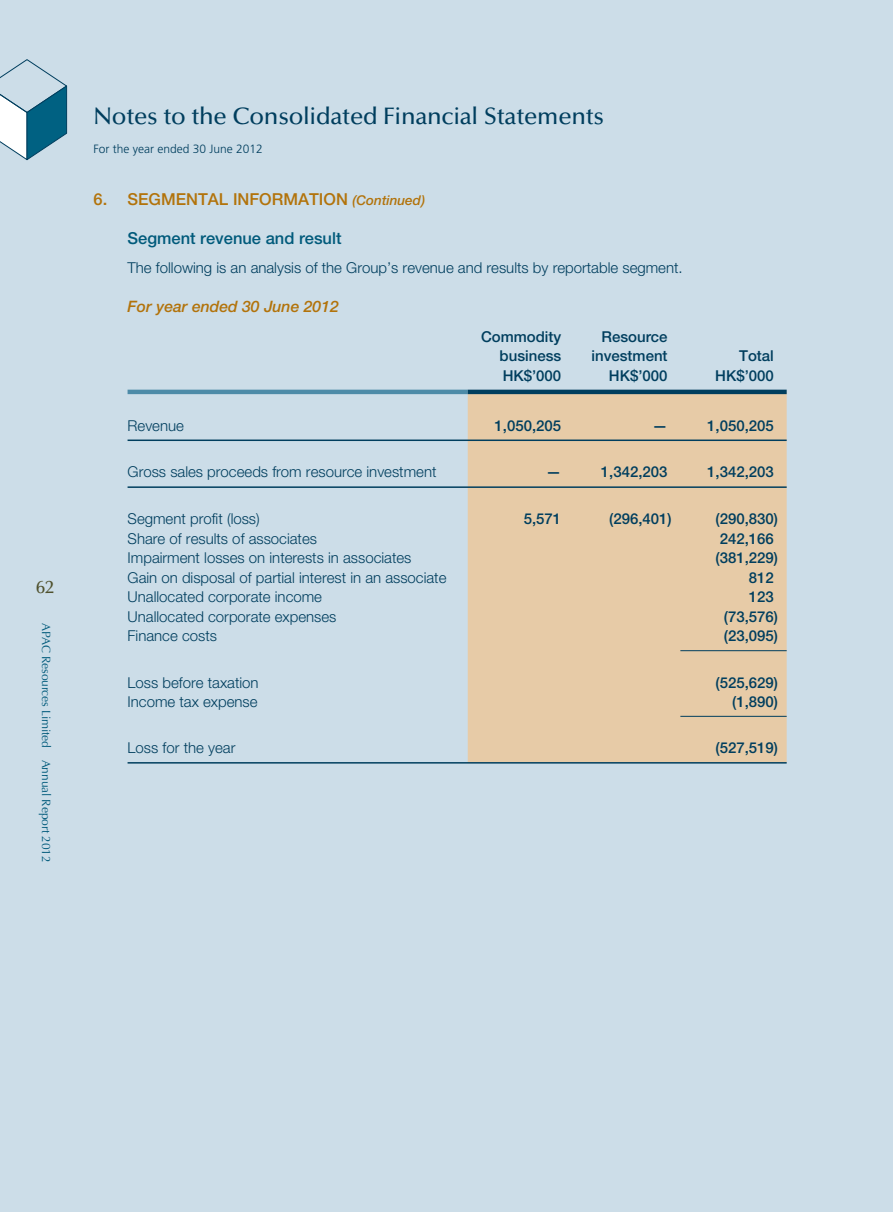
<style>
.page{position:relative;width:893px;height:1212px;background:#ccdde8}
.page>*{position:absolute;margin:0;border:0;box-sizing:border-box;transform-origin:0 0}
.t1{font:500 24px "Optima LT Std";letter-spacing:-.01em;color:#003e5e}
.t2{font:500 18px "Optima LT Std";color:#4f512d}
.t3{font:500 16.5px "Helvetica Neue LT Std";color:#b2730b}
.t4{font:500 16.5px "Helvetica Neue LT Std";color:#005a7b}
.t5{font:italic 500 15.75px "Helvetica Neue LT Std";color:#b2730b}
.t6{font:300 15px "Helvetica Neue LT Std";color:#003e5e}
.t7{font:500 15px/19.5px "Helvetica Neue LT Std";color:#003e5e;text-align:right}
.t8{font:12px "Optima LT Std";letter-spacing:-.01em;color:#005a7b}
.t9{font:300 12px "Frutiger LT Std";color:#003e5e}
.s1{font-style:italic;font-size:13.5px}
</style>
<div class="page">
<svg style="left:0;top:59px;width:68px;height:102px"></svg>
<div style="left:468px;top:394px;width:319px;height:368px;background:#e7cba7"></div>
<hr style="left:128px;top:390px;width:340px;height:4px;background:#4d8ba8">
<hr style="left:680px;top:650px;width:107px;height:1px;background:#003e5e">
<hr style="left:680px;top:716px;width:107px;height:1px;background:#003e5e">
<hr style="left:128px;top:439px;width:659px;height:2px;background:#003e5e">
<hr style="left:128px;top:486px;width:659px;height:2px;background:#003e5e">
<hr style="left:128px;top:762px;width:659px;height:1px;background:#003e5e">
<hr style="left:468px;top:390px;width:319px;height:4px;background:#003e5e">
<p class="t2" style="left:36px;top:580px;width:19px">62</p>
<p class="t8" style="left:51px;top:623px;width:240px;rotate:90deg">APAC Resources Limited Annual Report 2012</p>
<h1 class="t1" style="left:94px;top:106px;width:512px">Notes to the Consolidated Financial Statements</h1>
<p class="t9" style="left:94px;top:144px;width:171px">For the year ended 30 June 2012</p>
<p class="t3" style="left:94px;top:193px;width:333px">6. SEGMENTAL INFORMATION <span class="s1">(Continued)</span></p>
<p class="t4" style="left:128px;top:232px;width:215px">Segment revenue and result</p>
<p class="t6" style="left:128px;top:263px;width:557px">The following is an analysis of the Group’s revenue and results by reportable segment.</p>
<p class="t5" style="left:128px;top:301px;width:213px">For year ended 30 June 2012</p>
<p class="t7" style="left:481px;top:328px;width:82px">Commodity business</p>
<p class="t7" style="left:591px;top:328px;width:78px">Resource investment</p>
<p class="t7" style="left:739px;top:348px;width:36px">Total</p>
<p class="t7" style="left:503px;top:367px;width:60px">HK$’000</p>
<p class="t7" style="left:609px;top:367px;width:60px">HK$’000</p>
<p class="t7" style="left:715px;top:367px;width:60px">HK$’000</p>
<p class="t6" style="left:128px;top:420px;width:58px">Revenue</p>
<p class="t7" style="left:495px;top:417px;width:68px">1,050,205</p>
<p class="t7" style="left:653px;top:417px;width:16px">—</p>
<p class="t7" style="left:707px;top:417px;width:68px">1,050,205</p>
<p class="t6" style="left:128px;top:467px;width:310px">Gross sales proceeds from resource investment</p>
<p class="t7" style="left:546px;top:464px;width:16px">—</p>
<p class="t7" style="left:601px;top:464px;width:68px">1,342,203</p>
<p class="t7" style="left:707px;top:464px;width:68px">1,342,203</p>
<p class="t6" style="left:128px;top:514px;width:134px">Segment profit (loss)</p>
<p class="t7" style="left:524px;top:511px;width:39px">5,571</p>
<p class="t7" style="left:609px;top:511px;width:64px">(296,401)</p>
<p class="t7" style="left:715px;top:511px;width:64px">(290,830)</p>
<p class="t6" style="left:128px;top:533px;width:191px">Share of results of associates</p>
<p class="t7" style="left:720px;top:530px;width:56px">242,166</p>
<p class="t6" style="left:128px;top:553px;width:285px">Impairment losses on interests in associates</p>
<p class="t7" style="left:715px;top:550px;width:64px">(381,229)</p>
<p class="t6" style="left:128px;top:572px;width:320px">Gain on disposal of partial interest in an associate</p>
<p class="t7" style="left:749px;top:569px;width:27px">812</p>
<p class="t6" style="left:128px;top:592px;width:196px">Unallocated corporate income</p>
<p class="t7" style="left:749px;top:589px;width:27px">123</p>
<p class="t6" style="left:128px;top:611px;width:210px">Unallocated corporate expenses</p>
<p class="t7" style="left:724px;top:608px;width:56px">(73,576)</p>
<p class="t6" style="left:128px;top:631px;width:91px">Finance costs</p>
<p class="t7" style="left:724px;top:628px;width:56px">(23,095)</p>
<p class="t6" style="left:128px;top:677px;width:133px">Loss before taxation</p>
<p class="t7" style="left:715px;top:674px;width:64px">(525,629)</p>
<p class="t6" style="left:128px;top:696px;width:132px">Income tax expense</p>
<p class="t7" style="left:732px;top:693px;width:47px">(1,890)</p>
<p class="t6" style="left:128px;top:742px;width:109px">Loss for the year</p>
<p class="t7" style="left:715px;top:739px;width:64px">(527,519)</p>
</div>
